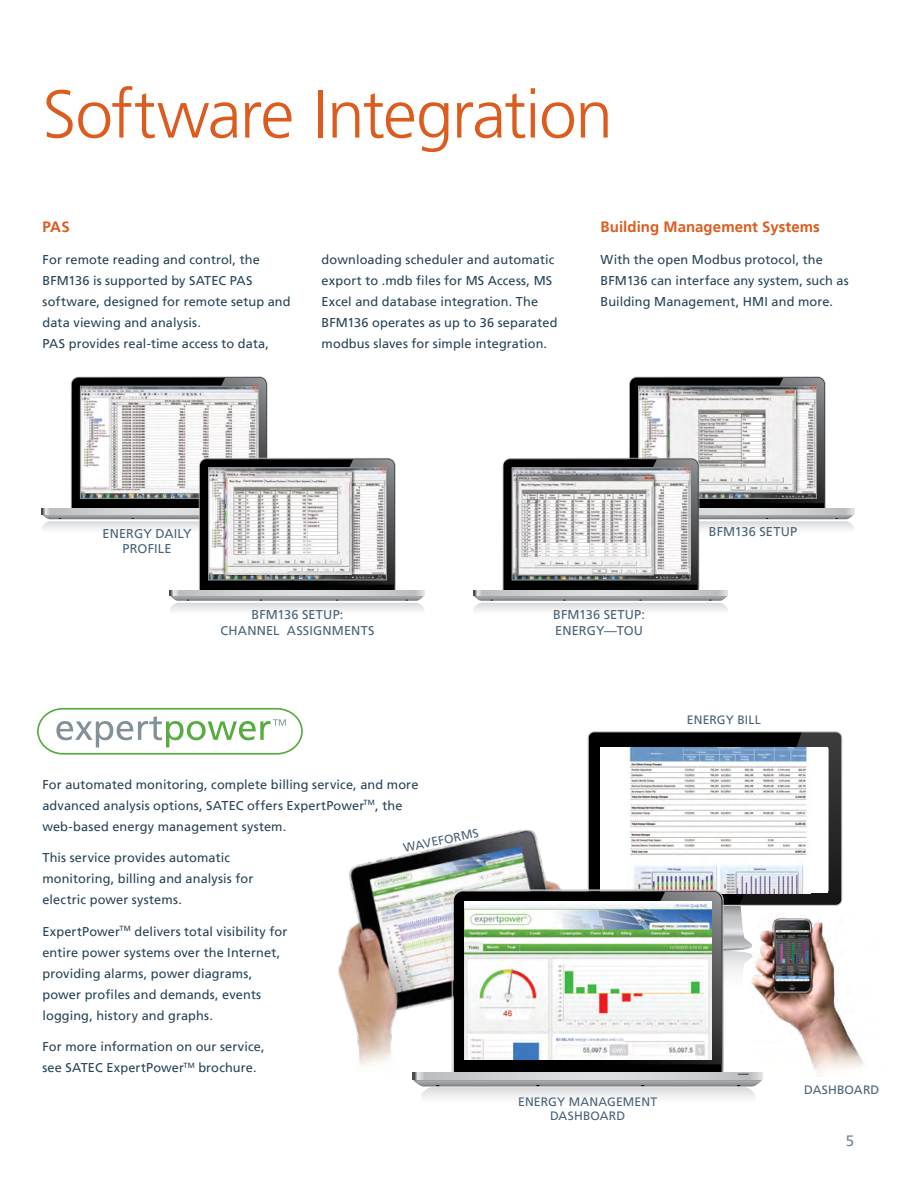
<style>
.page{position:relative;width:918px;height:1188px;background:#fff}
.page>*{position:absolute;margin:0;border:0;box-sizing:border-box;transform-origin:0 0}
.t1{font:300 67.5px "Frutiger LT";letter-spacing:-.02em;color:#db5c1e}
.t2{font:700 15px "Frutiger LT";letter-spacing:.005em;color:#db5c1e}
.t3{font:15px "Frutiger LT";color:#6d8395}
.t4{font:12.75px/21px "Frutiger LT";letter-spacing:.01em;color:#274355}
.t5{font:12.75px/15.3px "Frutiger LT";letter-spacing:.01em;color:#496376;text-align:center}
.t6{font:12.15px/14.5px "Frutiger LT";letter-spacing:.015em;color:#496376;text-align:center}
</style>
<div class="page">
<img style="left:338px;top:829px;width:223px;height:251px">
<svg style="left:588px;top:731px;width:250px;height:158px;background:#232323"></svg>
<svg style="left:678px;top:732px;width:164px;height:241px;background:#5a5a5b"></svg>
<div style="left:601px;top:747px;width:227px;height:146px;background:#fff"></div>
<img style="left:629px;top:747px;width:182px;height:146px">
<img style="left:750px;top:912px;width:114px;height:165px">
<img style="left:776px;top:930px;width:33px;height:51px">
<svg style="left:452px;top:889px;width:272px;height:183px;background:#a7a6a7"></svg>
<div style="left:454px;top:892px;width:268px;height:186px;background:#000;border-radius:9px"></div>
<img style="left:413px;top:1080px;width:349px;height:6px">
<svg style="left:413px;top:1072px;width:350px;height:8px;background:#cdcfd0"></svg>
<hr style="left:414px;top:1081px;width:347px;height:1px;background:#a7a9ac">
<svg style="left:421px;top:1085px;width:334px;height:13px"></svg>
<img style="left:644px;top:892px;width:78px;height:172px">
<svg style="left:465px;top:896px;width:190px;height:6px"></svg>
<img style="left:465px;top:902px;width:246px;height:158px">
<svg style="left:37px;top:707px;width:266px;height:48px"></svg>
<img style="left:474px;top:596px;width:253px;height:4px">
<svg style="left:474px;top:590px;width:254px;height:6px"></svg>
<hr style="left:475px;top:597px;width:252px;height:1px;background:#a7a9ac">
<svg style="left:502px;top:376px;width:352px;height:217px"></svg>
<svg style="left:474px;top:600px;width:254px;height:11px"></svg>
<img style="left:514px;top:469px;width:175px;height:109px">
<div style="left:512px;top:467px;width:179px;height:113px;border:1px solid #919698"></div>
<div style="left:514px;top:472px;width:143px;height:107px;background:#000;opacity:.95"></div>
<img style="left:517px;top:475px;width:137px;height:100px">
<img style="left:170px;top:596px;width:254px;height:4px">
<svg style="left:170px;top:590px;width:254px;height:6px"></svg>
<hr style="left:171px;top:597px;width:252px;height:1px;background:#a7a9ac">
<svg style="left:42px;top:376px;width:354px;height:217px"></svg>
<svg style="left:170px;top:600px;width:254px;height:11px"></svg>
<img style="left:210px;top:469px;width:175px;height:109px">
<div style="left:208px;top:467px;width:179px;height:113px;border:1px solid #919698"></div>
<div style="left:221px;top:468px;width:134px;height:109px;background:#000;opacity:.95"></div>
<img style="left:225px;top:471px;width:127px;height:103px">
<h1 class="t1" style="left:43px;top:76px;width:572px">Software Integration</h1>
<p class="t2" style="left:43px;top:218px;width:29px">PAS</p>
<p class="t4" style="left:43px;top:249px;width:250px">For remote reading and control, the BFM136 is supported by SATEC PAS software, designed for remote setup and data viewing and analysis.<br>PAS provides real-time access to data,</p>
<p class="t4" style="left:322px;top:249px;width:237px">downloading scheduler and automatic export to .mdb files for MS Access, MS Excel and database integration. The BFM136 operates as up to 36 separated modbus slaves for simple integration.</p>
<p class="t2" style="left:601px;top:218px;width:221px">Building Management Systems</p>
<p class="t4" style="left:601px;top:249px;width:250px">With the open Modbus protocol, the<br>BFM136 can interface any system, such as<br>Building Management, HMI and more.</p>
<p class="t5" style="left:103px;top:526px;width:90px">ENERGY DAILY<br>PROFILE</p>
<p class="t5" style="left:709px;top:524px;width:90px">BFM136 SETUP</p>
<p class="t5" style="left:221px;top:607px;width:155px">BFM136 SETUP:<br>CHANNEL ASSIGNMENTS</p>
<p class="t4" style="left:42px;top:774px;width:378px">For automated monitoring, complete billing service, and more advanced analysis options, SATEC offers ExpertPower<sup>TM</sup>, the web-based energy management system.</p>
<p class="t4" style="left:42px;top:847px;width:212px">This service provides automatic monitoring, billing and analysis for electric power systems.</p>
<p class="t4" style="left:42px;top:921px;width:246px">ExpertPower<sup>TM</sup> delivers total visibility for entire power systems over the Internet, providing alarms, power diagrams, power profiles and demands, events logging, history and graphs.</p>
<p class="t4" style="left:42px;top:1036px;width:224px">For more information on our service, see SATEC ExpertPower<sup>TM</sup> brochure.</p>
<p class="t6" style="left:402px;top:841px;width:78px;rotate:-12deg">WAVEFORMS</p>
<p class="t5" style="left:553px;top:607px;width:93px;text-align:left">BFM136 SETUP:<br>ENERGY—TOU</p>
<p class="t6" style="left:687px;top:712px;width:76px">ENERGY BILL</p>
<p class="t6" style="left:518px;top:1094px;width:141px">ENERGY MANAGEMENT<br>DASHBOARD</p>
<p class="t6" style="left:804px;top:1083px;width:77px">DASHBOARD</p>
<p class="t3" style="left:846px;top:1132px;width:10px">5</p>
</div>
